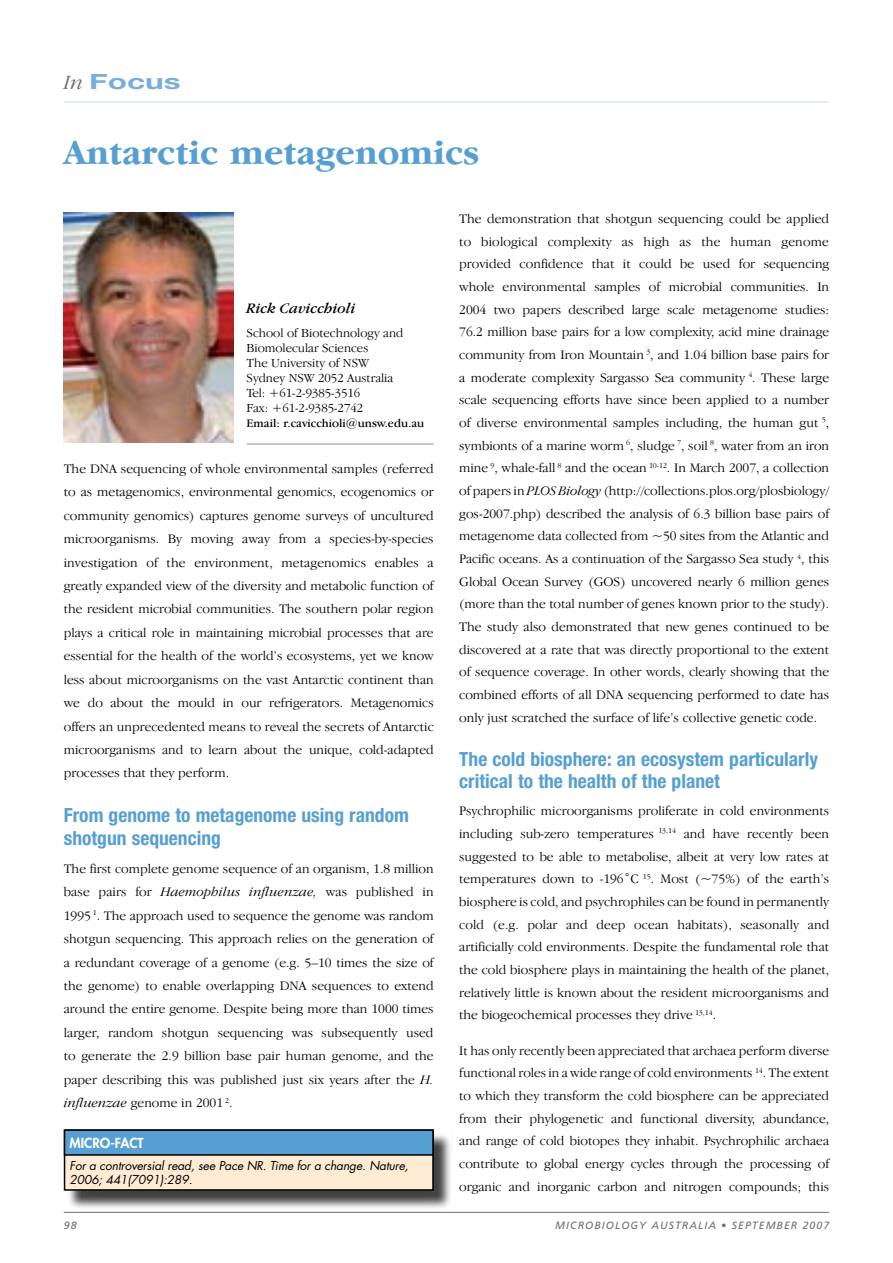
<style>
.page{position:relative;width:893px;height:1263px;background:#fff}
.page>*{position:absolute;margin:0;border:0;box-sizing:border-box;transform-origin:0 0}
.t1{font:700 36px "Garamond IT Cby BT";color:#569fd3}
.t2{font:700 21px "Helvetica Neue";color:#78aedb;scale:1.5 1}
.t3{font:700 condensed 19.5px/22.6px "Helvetica Neue";color:#569fd3}
.t4{font:italic 15px "Garamond IT Cby BT";color:#000}
.t5{font:300 13.5px/22.6px "Garamond IT Cby BT";color:#000;text-align:justify}
.t6{font:800 13.5px "Futura";color:#fff}
.t7{font:300 12.75px/15px "Garamond IT Cby BT";color:#000}
.t8{font:italic 12px/14.4px "Futura";letter-spacing:-.01em;color:#000}
.t9{font:12px "Garamond IT Cby BT";color:#000}
.t10{font:italic 10.5px "Frutiger";letter-spacing:.1em;color:#6d6f71}
.s1{font-family:"Garamond IT Cby BT";font-weight:300;font-style:italic;color:#6d6f71}
.s2{font-style:italic}
</style>
<div class="page">
<hr style="left:64px;top:1212px;width:765px;height:1px;background:#6d6f71">
<hr style="left:64px;top:102px;width:765px;height:1px;background:#c9dbef">
<hr style="left:247px;top:444px;width:187px;height:1px;background:#939598">
<img style="left:64px;top:213px;width:170px;height:229px">
<div style="left:66px;top:1132px;width:386px;height:77px;background:#000;opacity:.75"></div>
<div style="left:65px;top:1130px;width:368px;height:60px;background:#feebd3"></div>
<div style="left:64px;top:1129px;width:370px;height:62px;border:2px solid #000"></div>
<div style="left:65px;top:1130px;width:368px;height:25px;background:#569fd3"></div>
<div style="left:64px;top:1129px;width:370px;height:27px;border:2px solid #000"></div>
<h2 class="t2" style="left:64px;top:68px;width:79px"><span class="s1">In</span> Focus</h2>
<h1 class="t1" style="left:64px;top:132px;width:417px">Antarctic metagenomics</h1>
<p class="t4" style="left:247px;top:300px;width:110px">Rick Cavicchioli</p>
<p class="t7" style="left:247px;top:325px;width:158px">School of Biotechnology and<br>Biomolecular Sciences<br>The University of NSW<br>Sydney NSW 2052 Australia<br>Tel: +61-2-9385-3516<br>Fax: +61-2-9385-2742</p>
<p class="t9" style="left:247px;top:416px;width:179px">Email: r.cavicchioli@unsw.edu.au</p>
<p class="t5" style="left:64px;top:457px;width:371px;line-height:23.4px">The DNA sequencing of whole environmental samples (referred to as metagenomics, environmental genomics, ecogenomics or community genomics) captures genome surveys of uncultured microorganisms. By moving away from a species-by-species investigation of the environment, metagenomics enables a greatly expanded view of the diversity and metabolic function of the resident microbial communities. The southern polar region plays a critical role in maintaining microbial processes that are essential for the health of the world’s ecosystems, yet we know less about microorganisms on the vast Antarctic continent than we do about the mould in our refrigerators. Metagenomics offers an unprecedented means to reveal the secrets of Antarctic microorganisms and to learn about the unique, cold-adapted processes that they perform.</p>
<h3 class="t3" style="left:64px;top:803px;width:346px;line-height:23.4px">From genome to metagenome using random shotgun sequencing</h3>
<p class="t5" style="left:64px;top:857px;width:371px;line-height:23.4px">The first complete genome sequence of an organism, 1.8 million base pairs for <span class="s2">Haemophilus influenzae,</span> was published in 1995 <sup>1</sup>. The approach used to sequence the genome was random shotgun sequencing. This approach relies on the generation of a redundant coverage of a genome (e.g. 5–10 times the size of the genome) to enable overlapping DNA sequences to extend around the entire genome. Despite being more than 1000 times larger, random shotgun sequencing was subsequently used to generate the 2.9 billion base pair human genome, and the paper describing this was published just six years after the <span class="s2">H. influenzae</span> genome in 2001 <sup>2</sup>.</p>
<p class="t6" style="left:70px;top:1134px;width:76px">MICRO-FACT</p>
<p class="t8" style="left:70px;top:1158px;width:340px">For a controversial read, see Pace NR. Time for a change. Nature,<br>2006; 441(7091):289.</p>
<p class="t5" style="left:459px;top:207px;width:372px">The demonstration that shotgun sequencing could be applied to biological complexity as high as the human genome provided confidence that it could be used for sequencing whole environmental samples of microbial communities. In 2004 two papers described large scale metagenome studies:<br>76.2 million base pairs for a low complexity, acid mine drainage community from Iron Mountain <sup>3</sup>, and 1.04 billion base pairs for a moderate complexity Sargasso Sea community <sup>4</sup>. These large scale sequencing efforts have since been applied to a number of diverse environmental samples including, the human gut <sup>5</sup>, symbionts of a marine worm <sup>6</sup>, sludge <sup>7</sup>, soil <sup>8</sup>, water from an iron mine <sup>9</sup>, whale-fall <sup>8</sup> and the ocean <sup>10-12</sup>. In March 2007, a collection of papers in <span class="s2">PLOS Biology</span> (http://collections.plos.org/plosbiology/ gos-2007.php) described the analysis of 6.3 billion base pairs of metagenome data collected from ~50 sites from the Atlantic and Pacific oceans. As a continuation of the Sargasso Sea study <sup>4</sup>, this Global Ocean Survey (GOS) uncovered nearly 6 million genes (more than the total number of genes known prior to the study).<br>The study also demonstrated that new genes continued to be discovered at a rate that was directly proportional to the extent of sequence coverage. In other words, clearly showing that the combined efforts of all DNA sequencing performed to date has only just scratched the surface of life’s collective genetic code.</p>
<h3 class="t3" style="left:459px;top:747px;width:360px">The cold biosphere: an ecosystem particularly critical to the health of the planet</h3>
<p class="t5" style="left:459px;top:799px;width:372px">Psychrophilic microorganisms proliferate in cold environments including sub-zero temperatures <sup>13,14</sup> and have recently been suggested to be able to metabolise, albeit at very low rates at temperatures down to -196˚C <sup>15</sup>. Most (~75%) of the earth’s biosphere is cold, and psychrophiles can be found in permanently cold (e.g. polar and deep ocean habitats), seasonally and artificially cold environments. Despite the fundamental role that the cold biosphere plays in maintaining the health of the planet, relatively little is known about the resident microorganisms and the biogeochemical processes they drive <sup>13,14</sup>.</p>
<p class="t5" style="left:459px;top:1039px;width:371px">It has only recently been appreciated that archaea perform diverse functional roles in a wide range of cold environments <sup>14</sup>. The extent to which they transform the cold biosphere can be appreciated from their phylogenetic and functional diversity, abundance, and range of cold biotopes they inhabit. Psychrophilic archaea contribute to global energy cycles through the processing of organic and inorganic carbon and nitrogen compounds; this</p>
<p class="t10" style="left:64px;top:1219px;width:14px">98</p>
<p class="t10" style="left:555px;top:1219px;width:275px">MICROBIOLOGY AUSTRALIA • SEPTEMBER 2007</p>
</div>
